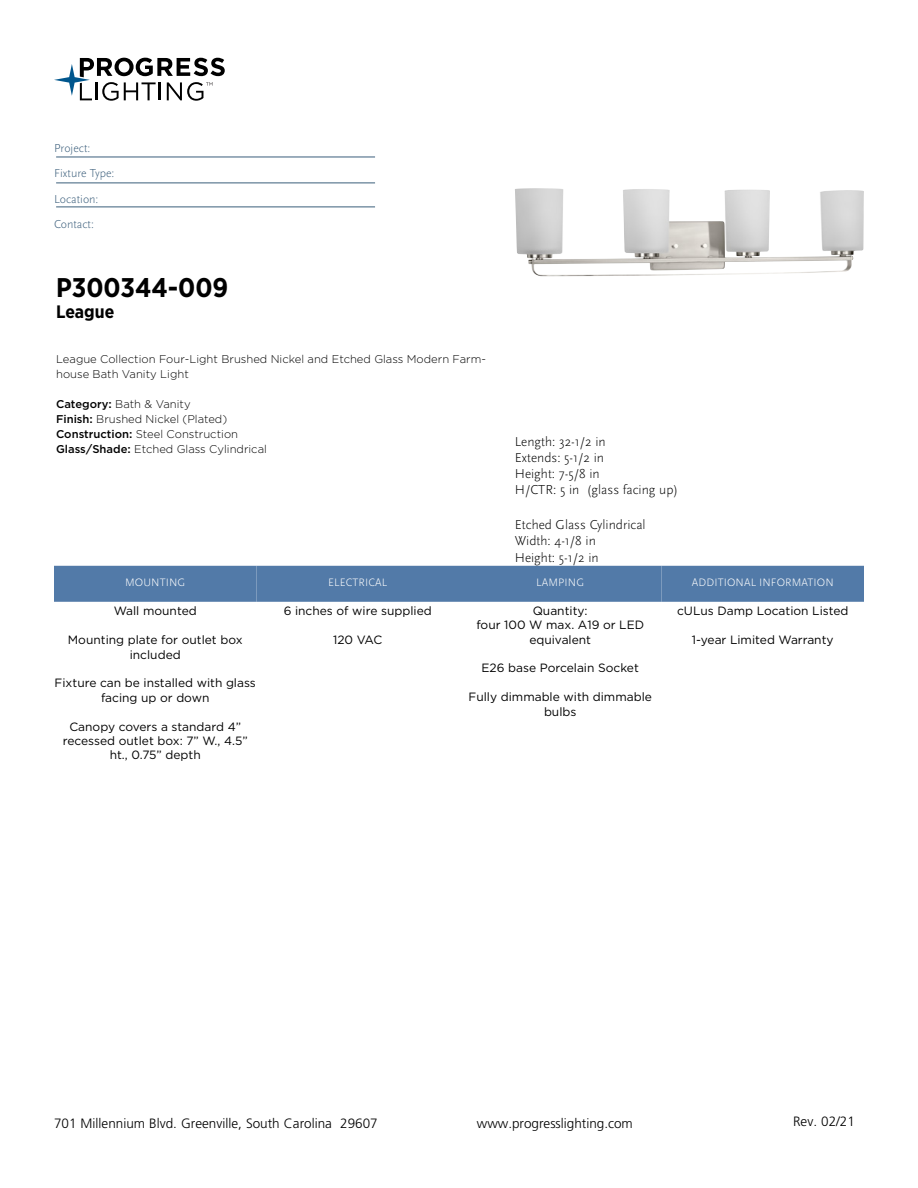
<style>
.page{position:relative;width:918px;height:1188px;background:#fff}
.page>*{position:absolute;margin:0;border:0;box-sizing:border-box;transform-origin:0 0}
.t1{font:700 27px "Gotham Narrow";color:#000}
.t2{font:700 18px "Gotham Narrow";color:#000}
.t3{font:300 13.5px/16.2px "Scala Sans Pro";color:#000}
.t4{font:300 13.5px "Frutiger LT Std";color:#000}
.t5{font:12px/14.4px "Gotham";color:#000;text-align:center}
.t6{font:300 12px/25.5px "Scala Sans Pro";color:#3b5e7b}
.t7{font:300 11.25px/15px "Gotham";color:#000}
.t8{font:300 11.25px "Scala Sans Pro";letter-spacing:.01em;color:#fff}
.s1{font-weight:500}
</style>
<div class="page">
<svg style="left:54px;top:58px;width:171px;height:43px"></svg>
<hr style="left:56px;top:157px;width:319px;height:1px;background:#3b5e7b">
<hr style="left:56px;top:183px;width:319px;height:1px;background:#3b5e7b">
<hr style="left:56px;top:207px;width:319px;height:1px;background:#3b5e7b">
<img style="left:515px;top:188px;width:349px;height:88px">
<div style="left:54px;top:566px;width:202px;height:36px;background:#527aa8"></div>
<div style="left:256px;top:566px;width:203px;height:36px;background:#527aa8"></div>
<div style="left:459px;top:566px;width:203px;height:36px;background:#527aa8"></div>
<div style="left:662px;top:566px;width:202px;height:36px;background:#527aa8"></div>
<p class="t6" style="left:54px;top:135px;width:62px">Project:<br>Fixture Type:<br>Location:<br>Contact:</p>
<h1 class="t1" style="left:56px;top:271px;width:174px">P300344-009</h1>
<h2 class="t2" style="left:56px;top:301px;width:60px">League</h2>
<p class="t7" style="left:56px;top:352px;width:431px">League Collection Four-Light Brushed Nickel and Etched Glass Modern Farm&shy;house Bath Vanity Light</p>
<p class="t7" style="left:56px;top:397px;width:212px"><span class="s1">Category:</span> Bath &amp; Vanity<br><span class="s1">Finish:</span> Brushed Nickel (Plated)<br><span class="s1">Construction:</span> Steel Construction <span class="s1">Glass/Shade:</span> Etched Glass Cylindrical</p>
<p class="t3" style="left:515px;top:433px;width:165px">Length: 32-1/2 in<br>Extends: 5-1/2 in<br>Height: 7-5/8 in<br>H/CTR: 5 in (glass facing up)</p>
<p class="t3" style="left:515px;top:517px;width:132px">Etched Glass Cylindrical<br>Width: 4-1/8 in<br>Height: 5-1/2 in</p>
<p class="t8" style="left:125px;top:576px;width:62px">MOUNTING</p>
<p class="t5" style="left:114px;top:604px;width:84px">Wall mounted</p>
<p class="t5" style="left:68px;top:633px;width:176px">Mounting plate for outlet box included</p>
<p class="t5" style="left:55px;top:676px;width:203px">Fixture can be installed with glass facing up or down</p>
<p class="t5" style="left:63px;top:719px;width:186px">Canopy covers a standard 4” recessed outlet box: 7” W., 4.5” ht., 0.75” depth</p>
<p class="t8" style="left:328px;top:576px;width:61px">ELECTRICAL</p>
<p class="t5" style="left:284px;top:603px;width:150px">6 inches of wire supplied</p>
<p class="t5" style="left:333px;top:632px;width:51px">120 VAC</p>
<p class="t8" style="left:536px;top:576px;width:49px">LAMPING</p>
<p class="t5" style="left:476px;top:603px;width:169px">Quantity:<br>four 100 W max. A19 or LED equivalent</p>
<p class="t5" style="left:482px;top:661px;width:159px">E26 base Porcelain Socket</p>
<p class="t5" style="left:469px;top:690px;width:185px">Fully dimmable with dimmable bulbs</p>
<p class="t8" style="left:692px;top:576px;width:143px">ADDITIONAL INFORMATION</p>
<p class="t5" style="left:677px;top:604px;width:173px">cULus Damp Location Listed</p>
<p class="t5" style="left:692px;top:633px;width:143px">1-year Limited Warranty</p>
<p class="t4" style="left:54px;top:1115px;width:325px">701 Millennium Blvd. Greenville, South Carolina 29607</p>
<p class="t4" style="left:477px;top:1115px;width:158px">www.progresslighting.com</p>
<p class="t4" style="left:793px;top:1114px;width:63px">Rev. 02/21</p>
</div>
